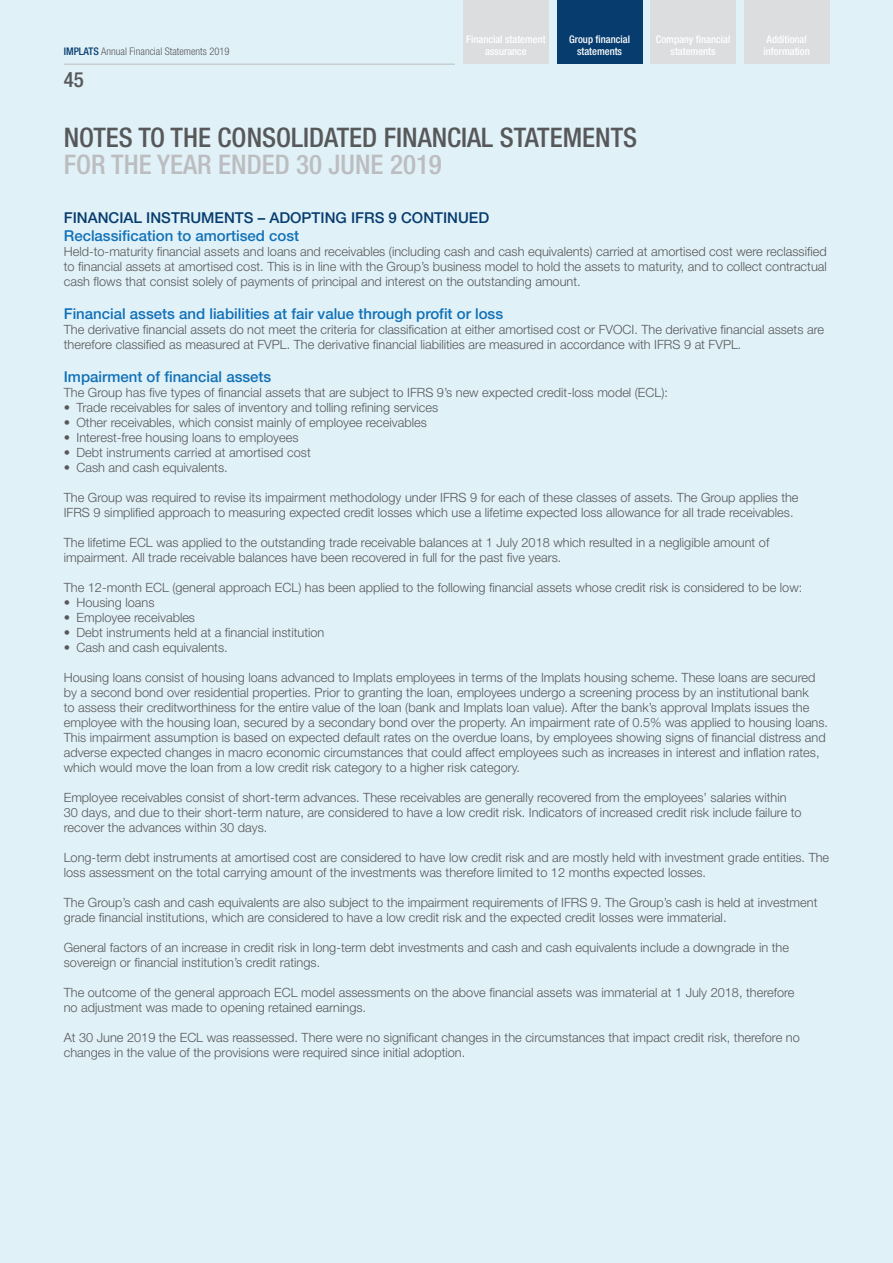
<style>
.page{position:relative;width:893px;height:1263px;background:#e1f1f8}
.page>*{position:absolute;margin:0;border:0;box-sizing:border-box;transform-origin:0 0}
.t1{font:500 condensed 27px "Helvetica Neue LT Std";color:#57585a}
.t2{font:500 condensed 27px "Helvetica Neue LT Std";color:#bcbdc0}
.t3{font:500 condensed 21px "Helvetica Neue LT Std";color:#57585a}
.t4{font:500 15px "Helvetica Neue LT Std";color:#1071b7}
.t5{font:500 15px "Helvetica Neue LT Std";color:#063c6e}
.t6{font:300 12.75px/15px "Helvetica Neue LT Std";color:#57585a}
.t7{font:500 condensed 10.5px/12px "Helvetica Neue LT Std";color:#fff;text-align:center}
.t8{font:300 condensed 10.5px "Helvetica Neue LT Std";color:#57585a}
.s1{font-weight:500;color:#063c6e}
</style>
<div class="page">
<div style="left:651px;top:0;width:85px;height:64px;background:#dcdddf"></div>
<div style="left:557px;top:0;width:85px;height:64px;background:#063c6e"></div>
<div style="left:463px;top:0;width:86px;height:64px;background:#dcdddf"></div>
<div style="left:744px;top:0;width:85px;height:64px;background:#dcdddf"></div>
<hr style="left:64px;top:64px;width:391px;height:1px;background:#bcbdc0">
<p class="t8" style="left:64px;top:46px;width:167px"><span class="s1">IMPLATS</span> Annual Financial Statements 2019</p>
<h2 class="t3" style="left:64px;top:67px;width:22px">45</h2>
<p class="t7" style="left:569px;top:33px;width:62px">Group financial statements</p>
<p class="t7" style="left:656px;top:33px;width:76px">Company financial statements</p>
<p class="t7" style="left:466px;top:33px;width:81px">Financial statement assurance</p>
<p class="t7" style="left:763px;top:33px;width:48px;text-align:left">Additional information</p>
<h1 class="t1" style="left:64px;top:121px;width:575px">NOTES TO THE CONSOLIDATED FINANCIAL STATEMENTS</h1>
<h1 class="t2" style="left:64px;top:148px;width:380px">FOR THE YEAR ENDED 30 JUNE 2019</h1>
<p class="t5" style="left:64px;top:209px;width:427px">FINANCIAL INSTRUMENTS – ADOPTING IFRS 9 CONTINUED</p>
<p class="t4" style="left:64px;top:227px;width:237px">Reclassification to amortised cost</p>
<p class="t6" style="left:64px;top:244px;width:764px;text-align:justify">Held-to-maturity financial assets and loans and receivables (including cash and cash equivalents) carried at amortised cost were reclassified to financial assets at amortised cost. This is in line with the Group’s business model to hold the assets to maturity, and to collect contractual cash flows that consist solely of payments of principal and interest on the outstanding amount.</p>
<p class="t4" style="left:64px;top:305px;width:441px">Financial assets and liabilities at fair value through profit or loss</p>
<p class="t6" style="left:64px;top:322px;width:762px">The derivative financial assets do not meet the criteria for classification at either amortised cost or FVOCI. The derivative financial assets are therefore classified as measured at FVPL. The derivative financial liabilities are measured in accordance with IFRS 9 at FVPL.</p>
<p class="t4" style="left:64px;top:368px;width:209px">Impairment of financial assets</p>
<p class="t6" style="left:64px;top:385px;width:606px">The Group has five types of financial assets that are subject to IFRS 9’s new expected credit-loss model (ECL):</p>
<p class="t6" style="left:64px;top:400px;width:376px">• Trade receivables for sales of inventory and tolling refining services</p>
<p class="t6" style="left:64px;top:415px;width:365px">• Other receivables, which consist mainly of employee receivables</p>
<p class="t6" style="left:64px;top:430px;width:236px">• Interest-free housing loans to employees</p>
<p class="t6" style="left:64px;top:445px;width:248px">• Debt instruments carried at amortised cost</p>
<p class="t6" style="left:64px;top:460px;width:165px">• Cash and cash equivalents.</p>
<p class="t6" style="left:64px;top:490px;width:736px">The Group was required to revise its impairment methodology under IFRS 9 for each of these classes of assets. The Group applies the<br>IFRS 9 simplified approach to measuring expected credit losses which use a lifetime expected loss allowance for all trade receivables.</p>
<p class="t6" style="left:64px;top:535px;width:707px">The lifetime ECL was applied to the outstanding trade receivable balances at 1 July 2018 which resulted in a negligible amount of impairment. All trade receivable balances have been recovered in full for the past five years.</p>
<p class="t6" style="left:64px;top:580px;width:740px">The 12-month ECL (general approach ECL) has been applied to the following financial assets whose credit risk is considered to be low:</p>
<p class="t6" style="left:64px;top:595px;width:92px">• Housing loans</p>
<p class="t6" style="left:64px;top:610px;width:133px">• Employee receivables</p>
<p class="t6" style="left:64px;top:625px;width:262px">• Debt instruments held at a financial institution</p>
<p class="t6" style="left:64px;top:640px;width:165px">• Cash and cash equivalents.</p>
<p class="t6" style="left:64px;top:670px;width:766px">Housing loans consist of housing loans advanced to Implats employees in terms of the Implats housing scheme. These loans are secured by a second bond over residential properties. Prior to granting the loan, employees undergo a screening process by an institutional bank<br>to assess their creditworthiness for the entire value of the loan (bank and Implats loan value). After the bank’s approval Implats issues the employee with the housing loan, secured by a secondary bond over the property. An impairment rate of 0.5% was applied to housing loans.<br>This impairment assumption is based on expected default rates on the overdue loans, by employees showing signs of financial distress and adverse expected changes in macro economic circumstances that could affect employees such as increases in interest and inflation rates, which would move the loan from a low credit risk category to a higher risk category.</p>
<p class="t6" style="left:64px;top:790px;width:739px">Employee receivables consist of short-term advances. These receivables are generally recovered from the employees’ salaries within<br>30 days, and due to their short-term nature, are considered to have a low credit risk. Indicators of increased credit risk include failure to recover the advances within 30 days.</p>
<p class="t6" style="left:64px;top:850px;width:767px">Long-term debt instruments at amortised cost are considered to have low credit risk and are mostly held with investment grade entities. The loss assessment on the total carrying amount of the investments was therefore limited to 12 months expected losses.</p>
<p class="t6" style="left:64px;top:895px;width:755px">The Group’s cash and cash equivalents are also subject to the impairment requirements of IFRS 9. The Group’s cash is held at investment grade financial institutions, which are considered to have a low credit risk and the expected credit losses were immaterial.</p>
<p class="t6" style="left:64px;top:940px;width:727px">General factors of an increase in credit risk in long-term debt investments and cash and cash equivalents include a downgrade in the sovereign or financial institution’s credit ratings.</p>
<p class="t6" style="left:64px;top:985px;width:732px">The outcome of the general approach ECL model assessments on the above financial assets was immaterial at 1 July 2018, therefore no adjustment was made to opening retained earnings.</p>
<p class="t6" style="left:64px;top:1030px;width:737px">At 30 June 2019 the ECL was reassessed. There were no significant changes in the circumstances that impact credit risk, therefore no changes in the value of the provisions were required since initial adoption.</p>
</div>
